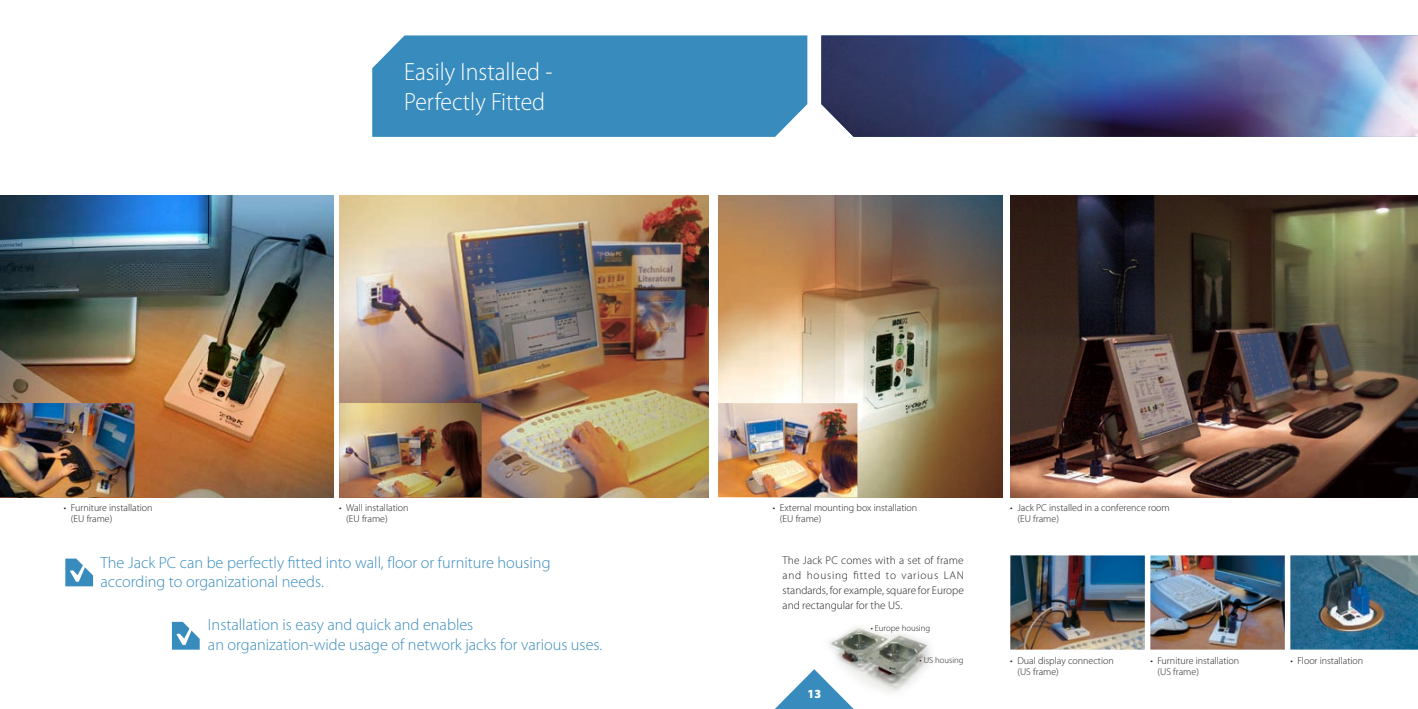
<style>
.page{position:relative;width:1418px;height:709px;background:#fff}
.page>*{position:absolute;margin:0;border:0;box-sizing:border-box;transform-origin:0 0}
.t1{font:300 25px/30px "Myriad Pro";color:#fff;scale:.95 1}
.t2{font:300 16.25px/19.5px "Myriad Pro";color:#388cbd}
.t3{font:900 12.5px "Myriad Pro";color:#fff;scale:.95 1}
.t4{font:300 11.25px/15px "Myriad Pro";color:#231f20;text-align:justify}
.t5{font:300 10px/11.2px "Myriad Pro";color:#231f20}
.t6{font:300 8.75px "Myriad Pro";color:#231f20}
</style>
<div class="page">
<img style="left:718px;top:196px;width:284px;height:301px">
<img style="left:339px;top:196px;width:370px;height:301px">
<img style="left:1010px;top:196px;width:407px;height:301px">
<img style="left:0;top:196px;width:333px;height:301px">
<img style="left:0;top:403px;width:134px;height:94px">
<img style="left:339px;top:403px;width:142px;height:94px">
<img style="left:718px;top:403px;width:139px;height:94px">
<img style="left:1010px;top:555px;width:134px;height:94px">
<img style="left:1150px;top:555px;width:134px;height:94px">
<img style="left:1290px;top:555px;width:127px;height:94px">
<img style="left:829px;top:627px;width:102px;height:66px">
<svg style="left:172px;top:622px;width:28px;height:27px"></svg>
<svg style="left:65px;top:558px;width:28px;height:28px"></svg>
<img style="left:821px;top:35px;width:596px;height:102px">
<div style="left:372px;top:35px;width:435px;height:102px;background:#388cbd"></div>
<svg style="left:775px;top:669px;width:78px;height:40px"></svg>
<h1 class="t1" style="left:404px;top:57px;width:158px">Easily Installed -<br>Perfectly Fitted</h1>
<p class="t5" style="left:71px;top:502px;width:83px;text-indent:-7px">• Furniture installation (EU frame)</p>
<p class="t5" style="left:346px;top:502px;width:64px;text-indent:-7px">• Wall installation (EU frame)</p>
<p class="t5" style="left:780px;top:502px;width:139px;text-indent:-7px">• External mounting box installation (EU frame)</p>
<h2 class="t2" style="left:100px;top:552px;width:451px">The Jack PC can be perfectly fitted into wall, floor or furniture housing according to organizational needs.</h2>
<h2 class="t2" style="left:208px;top:615px;width:396px">Installation is easy and quick and enables<br>an organization-wide usage of network jacks for various uses.</h2>
<p class="t4" style="left:782px;top:552px;width:183px">The Jack PC comes with a set of frame and housing fitted to various LAN standards, for example, square for Europe and rectangular for the US.</p>
<p class="t3" style="left:807px;top:686px;width:16px">13</p>
<p class="t6" style="left:870px;top:623px;width:61px">• Europe housing</p>
<p class="t6" style="left:919px;top:655px;width:46px">• US housing</p>
<p class="t5" style="left:1017px;top:502px;width:154px;text-indent:-7px">• Jack PC installed in a conference room (EU frame)</p>
<p class="t5" style="left:1017px;top:655px;width:98px;text-indent:-7px">• Dual display connection (US frame)</p>
<p class="t5" style="left:1157px;top:655px;width:83px;text-indent:-7px">• Furniture installation (US frame)</p>
<p class="t5" style="left:1290px;top:655px;width:74px">• Floor installation</p>
</div>
